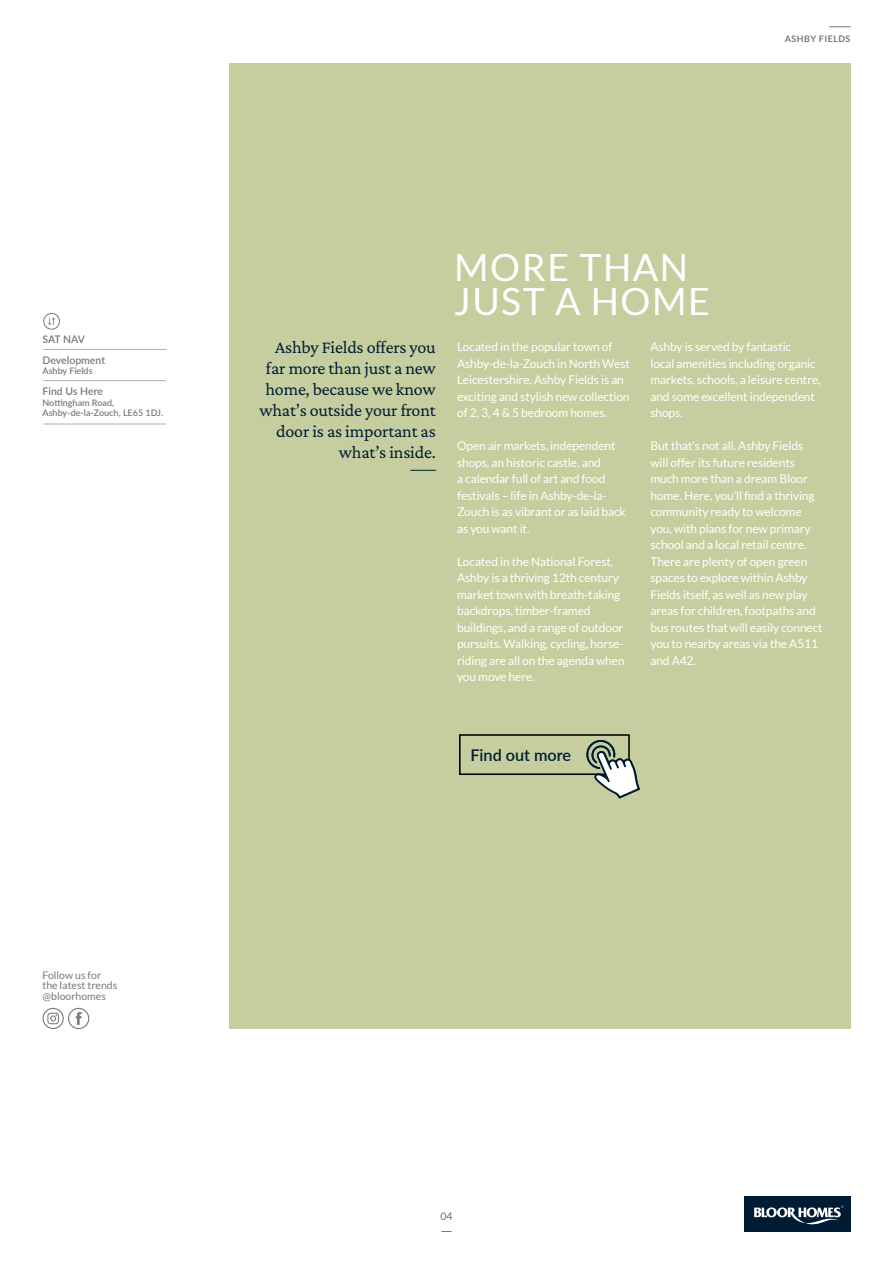
<style>
.page{position:relative;width:893px;height:1263px;background:#fff}
.page>*{position:absolute;margin:0;border:0;box-sizing:border-box;transform-origin:0 0}
.t1{font:37.5px/34.5px "Lato";letter-spacing:.04em;color:#fff}
.t2{font:18px/21px "Crimson Pro";letter-spacing:-.01em;color:#001c35;text-align:right}
.t3{font:600 16.2px "Lato";color:#001c35}
.t4{font:12px/16.5px "Lato";letter-spacing:-.01em;color:#fff}
.t5{font:10.5px/10.5px "Lato";color:#76797b}
.t6{font:600 10.5px/21px "Lato";color:#76797b}
.t7{font:500 10.5px "Lato";color:#76797b}
.t8{font:600 9px/10.5px "Lato";color:#76797b}
.t9{font:700 9px "Lato";letter-spacing:.05em;color:#76797b}
</style>
<div class="page">
<div style="left:229px;top:64px;width:621px;height:965px;background:#c6ce9f"></div>
<svg style="left:410px;top:470px;width:26px;height:1px"></svg>
<hr style="left:44px;top:349px;width:122px;height:1px;background:#b0b0b1">
<hr style="left:44px;top:380px;width:122px;height:1px;background:#b0b0b1">
<svg style="left:48px;top:317px;width:7px;height:8px"></svg>
<div style="left:43px;top:313px;width:17px;height:17px;border:1px solid #76797b;border-radius:50%"></div>
<hr style="left:44px;top:424px;width:122px;height:1px;background:#b0b0b1">
<div style="left:68px;top:1008px;width:21px;height:21px;border:1px solid #76797b;border-radius:10px"></div>
<svg style="left:76px;top:1012px;width:6px;height:13px"></svg>
<div style="left:43px;top:1008px;width:21px;height:21px;border:1px solid #76797b;border-radius:10px"></div>
<svg style="left:47px;top:1013px;width:12px;height:11px"></svg>
<svg style="left:829px;top:27px;width:21px;height:1px"></svg>
<div style="left:744px;top:1196px;width:106px;height:36px;background:#001c35"></div>
<svg style="left:754px;top:1205px;width:89px;height:20px"></svg>
<div style="left:459px;top:734px;width:171px;height:41px;border:2px solid #000"></div>
<svg style="left:586px;top:740px;width:54px;height:58px"></svg>
<p class="t6" style="left:43px;top:328px;width:64px">SAT NAV<br>Development</p>
<p class="t8" style="left:43px;top:366px;width:52px">Ashby Fields</p>
<p class="t6" style="left:43px;top:381px;width:62px">Find Us Here</p>
<p class="t8" style="left:43px;top:397px;width:122px">Nottingham Road,<br>Ashby-de-la-Zouch, LE65 1DJ.</p>
<p class="t5" style="left:43px;top:970px;width:76px">Follow us for the latest trends @bloorhomes</p>
<p class="t9" style="left:785px;top:34px;width:67px">ASHBY FIELDS</p>
<h2 class="t2" style="left:259px;top:337px;width:178px">Ashby Fields offers you far more than just a new home, because we know what’s outside your front door is as important as what’s inside.</h2>
<h1 class="t1" style="left:454px;top:250px;width:257px">MORE THAN<br>JUST A HOME</h1>
<p class="t4" style="left:457px;top:338px;width:174px">Located in the popular town of<br>Ashby-de-la-Zouch in North West<br>Leicestershire, Ashby Fields is an exciting and stylish new collection of 2, 3, 4 &amp; 5 bedroom homes.</p>
<p class="t4" style="left:457px;top:437px;width:170px">Open air markets, independent shops, an historic castle, and<br>a calendar full of art and food festivals – life in Ashby-de-la-<br>Zouch is as vibrant or as laid back as you want it.</p>
<p class="t4" style="left:457px;top:553px;width:169px">Located in the National Forest,<br>Ashby is a thriving 12th century market town with breath-taking backdrops, timber-framed buildings, and a range of outdoor pursuits. Walking, cycling, horse&shy;riding are all on the agenda when you move here.</p>
<p class="t4" style="left:650px;top:338px;width:172px">Ashby is served by fantastic<br>local amenities including organic markets, schools, a leisure centre, and some excellent independent shops.</p>
<p class="t4" style="left:650px;top:437px;width:174px">But that’s not all. Ashby Fields will offer its future residents much more than a dream Bloor home. Here, you’ll find a thriving community ready to welcome you, with plans for new primary school and a local retail centre.<br>There are plenty of open green spaces to explore within Ashby<br>Fields itself, as well as new play areas for children, footpaths and bus routes that will easily connect you to nearby areas via the A511 and A42.</p>
<h3 class="t3" style="left:470px;top:743px;width:102px">Find out more</h3>
<p class="t7" style="left:440px;top:1209px;width:14px">04</p>
</div>
